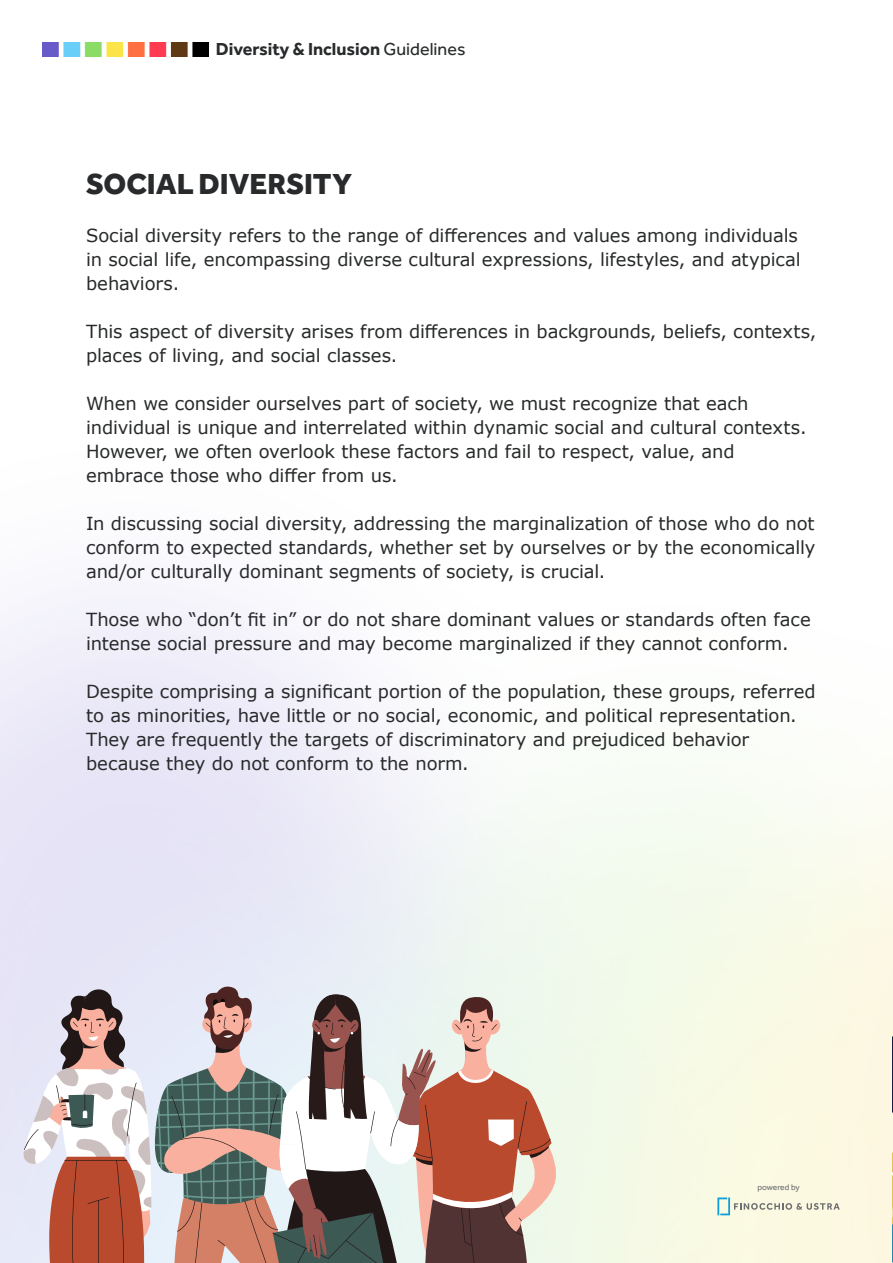
<style>
.page{position:relative;width:893px;height:1263px;background:#fff}
.page>*{position:absolute;margin:0;border:0;box-sizing:border-box;transform-origin:0 0}
.t1{font:800 30px "Effra";color:#282a2b}
.t2{font:18px/24px "Verdana";letter-spacing:-.005em;color:#282a2b}
.t3{font:700 18px "Effra";color:#282a2b}
.t4{font:8.55px "Effra";letter-spacing:-.015em;color:#6d6e71}
.s1{font-weight:400}
</style>
<div class="page">
<img style="left:0;top:42px;width:893px;height:1221px">
<svg style="left:717px;top:1197px;width:123px;height:18px;background:#dfe3d2"></svg>
<img style="left:43px;top:43px;width:165px;height:13px">
<svg style="left:892px;top:1146px;width:1px;height:116px"></svg>
<svg style="left:892px;top:994px;width:1px;height:127px"></svg>
<svg style="left:20px;top:983px;width:537px;height:280px;background:#bca49e"></svg>
<p class="t3" style="left:216px;top:38px;width:251px">Diversity &amp; Inclusion <span class="s1">Guidelines</span></p>
<p class="t1" style="left:86px;top:166px;width:268px">SOCIAL DIVERSITY</p>
<p class="t2" style="left:86px;top:224px;width:716px">Social diversity refers to the range of differences and values among individuals in social life, encompassing diverse cultural expressions, lifestyles, and atypical behaviors.</p>
<p class="t2" style="left:86px;top:320px;width:732px">This aspect of diversity arises from differences in backgrounds, beliefs, contexts, places of living, and social classes.</p>
<p class="t2" style="left:86px;top:392px;width:722px">When we consider ourselves part of society, we must recognize that each individual is unique and interrelated within dynamic social and cultural contexts.<br>However, we often overlook these factors and fail to respect, value, and embrace those who differ from us.</p>
<p class="t2" style="left:86px;top:512px;width:731px;text-align:justify">In discussing social diversity, addressing the marginalization of those who do not conform to expected standards, whether set by ourselves or by the economically and/or culturally dominant segments of society, is crucial.</p>
<p class="t2" style="left:86px;top:608px;width:726px">Those who “don’t fit in” or do not share dominant values or standards often face intense social pressure and may become marginalized if they cannot conform.</p>
<p class="t2" style="left:86px;top:680px;width:731px">Despite comprising a significant portion of the population, these groups, referred to as minorities, have little or no social, economic, and political representation.<br>They are frequently the targets of discriminatory and prejudiced behavior because they do not conform to the norm.</p>
<p class="t4" style="left:757px;top:1182px;width:44px">powered by</p>
</div>
